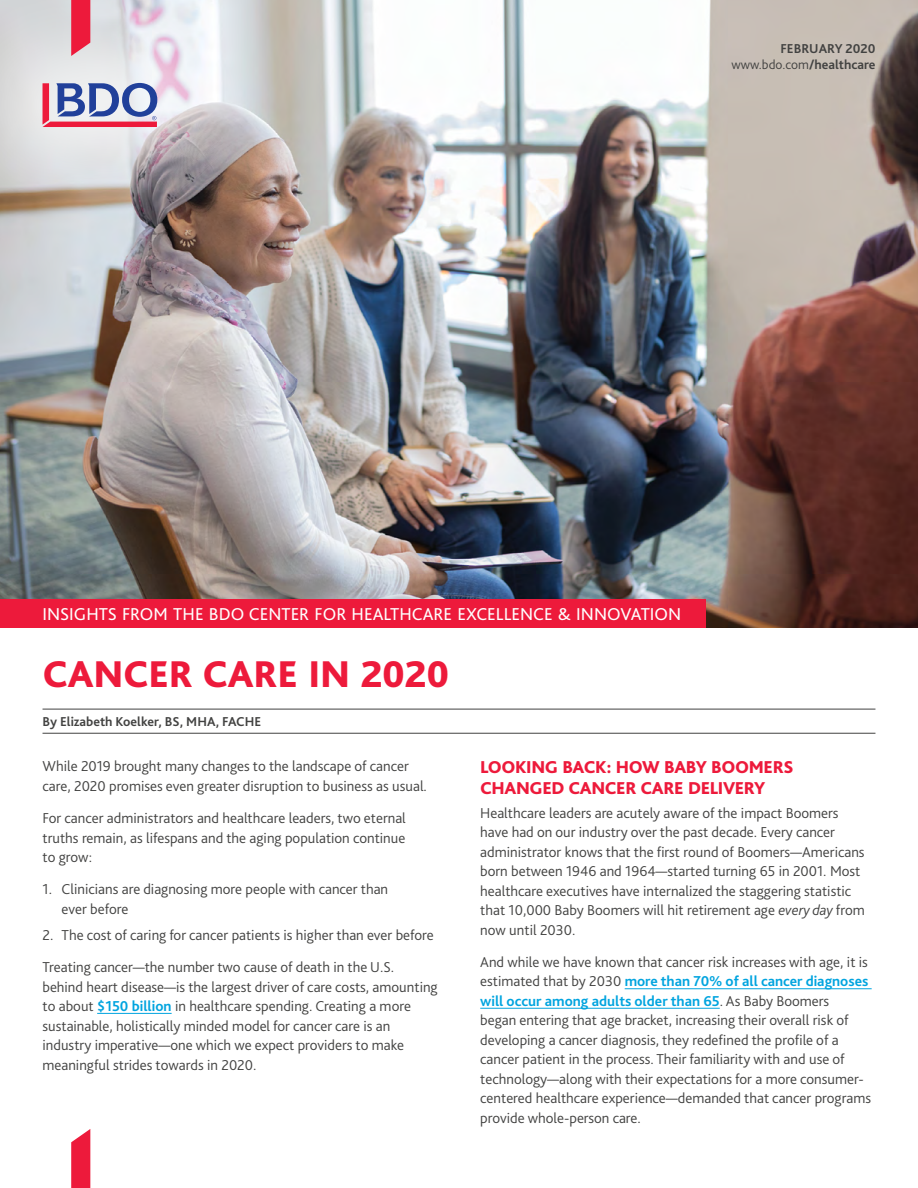
<style>
.page{position:relative;width:918px;height:1188px;background:#fff}
.page>*{position:absolute;margin:0;border:0;box-sizing:border-box;transform-origin:0 0}
.t1{font:800 39px "Bliss Pro";letter-spacing:-.005em;color:#ed1a3b}
.t2{font:18px "Bliss Pro";color:#fff}
.t3{font:800 18px/21px "Bliss Pro";letter-spacing:-.02em;color:#ed1a3b}
.t4{font:300 15px/19.5px "Bliss Pro";color:#424241}
.t5{font:700 13.5px/16.5px "Bliss Pro";color:#424241;text-align:right}
.s1{font-weight:300}
.s2{font-weight:700;color:#00a4df}
.s3{font-style:italic}
</style>
<div class="page">
<img style="left:0;top:0;width:918px;height:628px">
<div style="left:0;top:599px;width:706px;height:29px;background:#ed1a3b"></div>
<hr style="left:43px;top:709px;width:832px;height:1px;background:#424241">
<hr style="left:43px;top:733px;width:832px;height:1px;background:#424241">
<hr style="left:97px;top:1013px;width:75px;height:1px;background:#00a4df">
<hr style="left:625px;top:988px;width:247px;height:1px;background:#00a4df">
<hr style="left:480px;top:1008px;width:240px;height:1px;background:#00a4df">
<svg style="left:71px;top:1129px;width:19px;height:59px"></svg>
<div style="left:0;top:0;width:256px;height:228px;background:#fff;opacity:.75"></div>
<svg style="left:43px;top:83px;width:114px;height:44px"></svg>
<svg style="left:71px;top:0;width:19px;height:56px"></svg>
<p class="t5" style="left:731px;top:40px;width:146px">FEBRUARY 2020 <span class="s1">www.bdo.com</span>/healthcare</p>
<p class="t2" style="left:43px;top:603px;width:640px">INSIGHTS FROM THE BDO CENTER FOR HEALTHCARE EXCELLENCE &amp; INNOVATION</p>
<h1 class="t1" style="left:43px;top:650px;width:408px">CANCER CARE IN 2020</h1>
<p class="t5" style="left:43px;top:713px;width:220px">By Elizabeth Koelker, BS, MHA, FACHE</p>
<p class="t4" style="left:43px;top:756px;width:386px">While 2019 brought many changes to the landscape of cancer care, 2020 promises even greater disruption to business as usual.</p>
<p class="t4" style="left:43px;top:808px;width:365px;text-align:justify">For cancer administrators and healthcare leaders, two eternal truths remain, as lifespans and the aging population continue to grow:</p>
<p class="t4" style="left:62px;top:879px;width:328px;text-indent:-19px">1. Clinicians are diagnosing more people with cancer than ever before</p>
<p class="t4" style="left:43px;top:918px;width:393px;line-height:32.2px">2. The cost of caring for cancer patients is higher than ever before<br>Treating cancer—the number two cause of death in the U.S.</p>
<p class="t4" style="left:43px;top:977px;width:397px">behind heart disease—is the largest driver of care costs, amounting to about <span class="s2">$150 billion</span> in healthcare spending. Creating a more sustainable, holistically minded model for cancer care is an industry imperative—one which we expect providers to make meaningful strides towards in 2020.</p>
<p class="t3" style="left:480px;top:756px;width:315px">LOOKING BACK: HOW BABY BOOMERS<br>CHANGED CANCER CARE DELIVERY</p>
<p class="t4" style="left:480px;top:803px;width:386px">Healthcare leaders are acutely aware of the impact Boomers have had on our industry over the past decade. Every cancer administrator knows that the first round of Boomers—Americans born between 1946 and 1964—started turning 65 in 2001. Most healthcare executives have internalized the staggering statistic that 10,000 Baby Boomers will hit retirement age <span class="s3">every day</span> from now until 2030.</p>
<p class="t4" style="left:480px;top:952px;width:392px">And while we have known that cancer risk increases with age, it is estimated that by 2030 <span class="s2">more than 70% of all cancer diagnoses will occur among adults older than 65</span>. As Baby Boomers<br>began entering that age bracket, increasing their overall risk of developing a cancer diagnosis, they redefined the profile of a cancer patient in the process. Their familiarity with and use of technology—along with their expectations for a more consumer&shy;centered healthcare experience—demanded that cancer programs provide whole-person care.</p>
</div>
